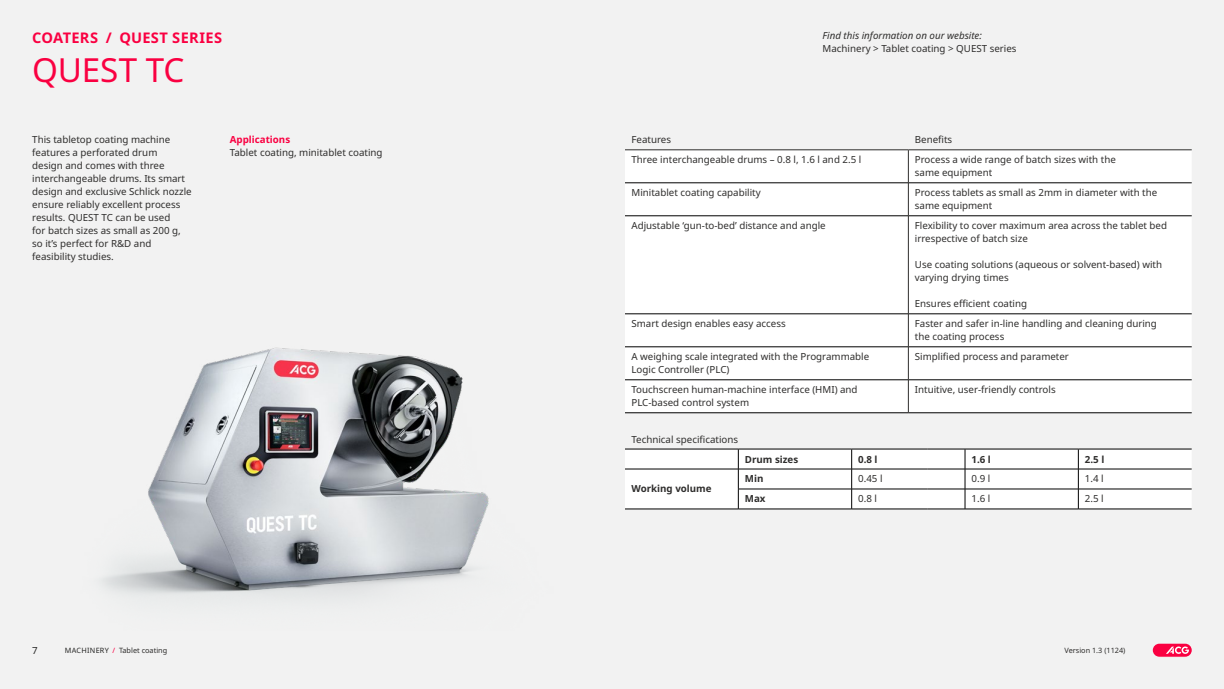
<style>
.page{position:relative;width:1224px;height:689px;background:#fff}
.page>*{position:absolute;margin:0;border:0;box-sizing:border-box;transform-origin:0 0}
.t1{font:33.2px "Noto Sans";letter-spacing:-.01em;color:#fa0041}
.t2{font:700 14.6px "Noto Sans";letter-spacing:.02em;color:#fa0041}
.t3{font:9.8px/13px "Noto Sans";color:#2e2d2c}
.t4{font:700 9.8px "Noto Sans";color:#2e2d2c}
.t5{font:italic 9.8px "Noto Sans";color:#2e2d2c}
.t6{font:700 9.8px "Noto Sans";color:#fa0041}
.t7{font:9.8px "Noto Sans";color:#282827}
.t8{font:7.3px "Noto Sans";color:#2e2d2c}
.s1{color:#282827}
.s2{color:#fa0041}
</style>
<div class="page">
<div style="left:0;top:0;width:1224px;height:688px;background:#f2f2f2"></div>
<div style="left:625px;top:150px;width:567px;height:262px;background:#fff"></div>
<hr style="left:625px;top:183px;width:283px;height:1px;background:#000">
<hr style="left:909px;top:183px;width:283px;height:1px;background:#000">
<hr style="left:625px;top:215px;width:283px;height:1px;background:#000">
<hr style="left:909px;top:215px;width:283px;height:1px;background:#000">
<hr style="left:625px;top:313px;width:283px;height:1px;background:#000">
<hr style="left:909px;top:313px;width:283px;height:1px;background:#000">
<hr style="left:625px;top:346px;width:283px;height:1px;background:#000">
<hr style="left:909px;top:346px;width:283px;height:1px;background:#000">
<hr style="left:625px;top:379px;width:283px;height:1px;background:#000">
<hr style="left:909px;top:379px;width:283px;height:1px;background:#000">
<hr style="left:625px;top:412px;width:283px;height:1px;background:#000">
<hr style="left:908px;top:412px;width:284px;height:1px;background:#000">
<hr style="left:908px;top:150px;width:1px;height:33px;background:#2e2d2c">
<hr style="left:908px;top:183px;width:1px;height:33px;background:#2e2d2c">
<hr style="left:908px;top:216px;width:1px;height:98px;background:#2e2d2c">
<hr style="left:908px;top:314px;width:1px;height:33px;background:#2e2d2c">
<hr style="left:908px;top:347px;width:1px;height:33px;background:#2e2d2c">
<hr style="left:908px;top:380px;width:1px;height:32px;background:#2e2d2c">
<hr style="left:625px;top:149px;width:283px;height:1px;background:#2e2d2c">
<hr style="left:908px;top:149px;width:284px;height:1px;background:#2e2d2c">
<div style="left:625px;top:449px;width:567px;height:59px;background:#fff"></div>
<hr style="left:625px;top:448px;width:113px;height:1px;background:#000">
<hr style="left:738px;top:448px;width:114px;height:1px;background:#000">
<hr style="left:852px;top:448px;width:75px;height:1px;background:#000">
<hr style="left:927px;top:448px;width:38px;height:1px;background:#000">
<hr style="left:965px;top:448px;width:113px;height:1px;background:#000">
<hr style="left:1078px;top:448px;width:114px;height:1px;background:#000">
<hr style="left:625px;top:469px;width:113px;height:1px;background:#000">
<hr style="left:738px;top:469px;width:114px;height:1px;background:#000">
<hr style="left:852px;top:469px;width:75px;height:1px;background:#000">
<hr style="left:927px;top:469px;width:38px;height:1px;background:#000">
<hr style="left:965px;top:469px;width:113px;height:1px;background:#000">
<hr style="left:1078px;top:469px;width:114px;height:1px;background:#000">
<hr style="left:738px;top:488px;width:114px;height:1px;background:#000">
<svg style="left:738px;top:449px;width:1px;height:59px"></svg>
<hr style="left:852px;top:488px;width:75px;height:1px;background:#000">
<svg style="left:852px;top:449px;width:1px;height:59px"></svg>
<hr style="left:927px;top:488px;width:38px;height:1px;background:#000">
<hr style="left:965px;top:488px;width:113px;height:1px;background:#000">
<svg style="left:965px;top:449px;width:1px;height:59px"></svg>
<hr style="left:1078px;top:488px;width:114px;height:1px;background:#000">
<hr style="left:625px;top:508px;width:113px;height:1px;background:#000">
<hr style="left:738px;top:508px;width:114px;height:1px;background:#000">
<hr style="left:852px;top:508px;width:75px;height:1px;background:#000">
<hr style="left:927px;top:508px;width:38px;height:1px;background:#000">
<hr style="left:965px;top:508px;width:113px;height:1px;background:#000">
<hr style="left:1078px;top:508px;width:114px;height:1px;background:#000">
<svg style="left:1078px;top:449px;width:1px;height:59px"></svg>
<img style="left:101px;top:347px;width:388px;height:252px">
<svg style="left:1153px;top:643px;width:39px;height:14px"></svg>
<h2 class="t2" style="left:32px;top:27px;width:191px">COATERS / QUEST SERIES</h2>
<h1 class="t1" style="left:32px;top:46px;width:154px">QUEST TC</h1>
<p class="t5" style="left:823px;top:29px;width:161px">Find this information on our website:</p>
<p class="t3" style="left:823px;top:42px;width:195px">Machinery &gt; Tablet coating &gt; QUEST series</p>
<p class="t3" style="left:32px;top:133px;width:161px">This tabletop coating machine features a perforated drum<br>design and comes with three interchangeable drums. Its smart design and exclusive Schlick nozzle ensure reliably excellent process results. QUEST TC can be used<br>for batch sizes as small as 200 g, so it’s perfect for R&amp;D and feasibility studies.</p>
<p class="t3" style="left:632px;top:133px;width:41px">Features</p>
<p class="t3" style="left:915px;top:133px;width:39px">Benefits</p>
<p class="t6" style="left:230px;top:133px;width:62px">Applications</p>
<p class="t3" style="left:230px;top:146px;width:154px">Tablet coating, minitablet coating</p>
<p class="t3" style="left:632px;top:153px;width:231px">Three interchangeable drums – 0.8 l, 1.6 l and 2.5 l</p>
<p class="t3" style="left:915px;top:153px;width:203px">Process a wide range of batch sizes with the same equipment</p>
<p class="t3" style="left:632px;top:186px;width:131px">Minitablet coating capability</p>
<p class="t3" style="left:915px;top:186px;width:244px">Process tablets as small as 2mm in diameter with the same equipment</p>
<p class="t3" style="left:632px;top:219px;width:196px">Adjustable ‘gun-to-bed’ distance and angle</p>
<p class="t3" style="left:915px;top:219px;width:254px">Flexibility to cover maximum area across the tablet bed irrespective of batch size</p>
<p class="t3" style="left:915px;top:258px;width:249px">Use coating solutions (aqueous or solvent-based) with varying drying times</p>
<p class="t3" style="left:915px;top:297px;width:114px">Ensures efficient coating</p>
<p class="t3" style="left:632px;top:317px;width:156px">Smart design enables easy access</p>
<p class="t3" style="left:915px;top:317px;width:244px">Faster and safer in-line handling and cleaning during the coating process</p>
<p class="t3" style="left:632px;top:350px;width:239px">A weighing scale integrated with the Programmable<br>Logic Controller (PLC)</p>
<p class="t3" style="left:915px;top:350px;width:156px">Simplified process and parameter</p>
<p class="t3" style="left:632px;top:383px;width:228px">Touchscreen human-machine interface (HMI) and<br>PLC-based control system</p>
<p class="t3" style="left:915px;top:383px;width:142px">Intuitive, user-friendly controls</p>
<p class="t3" style="left:632px;top:432px;width:108px">Technical specifications</p>
<p class="t4" style="left:632px;top:482px;width:82px">Working volume</p>
<p class="t4" style="left:745px;top:452px;width:55px">Drum sizes</p>
<p class="t4" style="left:858px;top:452px;width:21px">0.8 l</p>
<p class="t4" style="left:972px;top:452px;width:21px">1.6 l</p>
<p class="t4" style="left:1085px;top:452px;width:21px">2.5 l</p>
<p class="t4" style="left:745px;top:472px;width:20px">Min</p>
<p class="t3" style="left:858px;top:472px;width:26px">0.45 l</p>
<p class="t3" style="left:972px;top:472px;width:20px">0.9 l</p>
<p class="t3" style="left:1085px;top:472px;width:20px">1.4 l</p>
<p class="t4" style="left:745px;top:492px;width:22px">Max</p>
<p class="t3" style="left:858px;top:492px;width:20px">0.8 l</p>
<p class="t3" style="left:972px;top:492px;width:20px">1.6 l</p>
<p class="t3" style="left:1085px;top:492px;width:20px">2.5 l</p>
<p class="t7" style="left:32px;top:643px;width:7px">7</p>
<p class="t8" style="left:65px;top:645px;width:104px"><span class="s1">MACHINERY</span> <span class="s2">/</span> Tablet coating</p>
<p class="t8" style="left:1064px;top:645px;width:62px">Version 1.3 (1124)</p>
</div>
